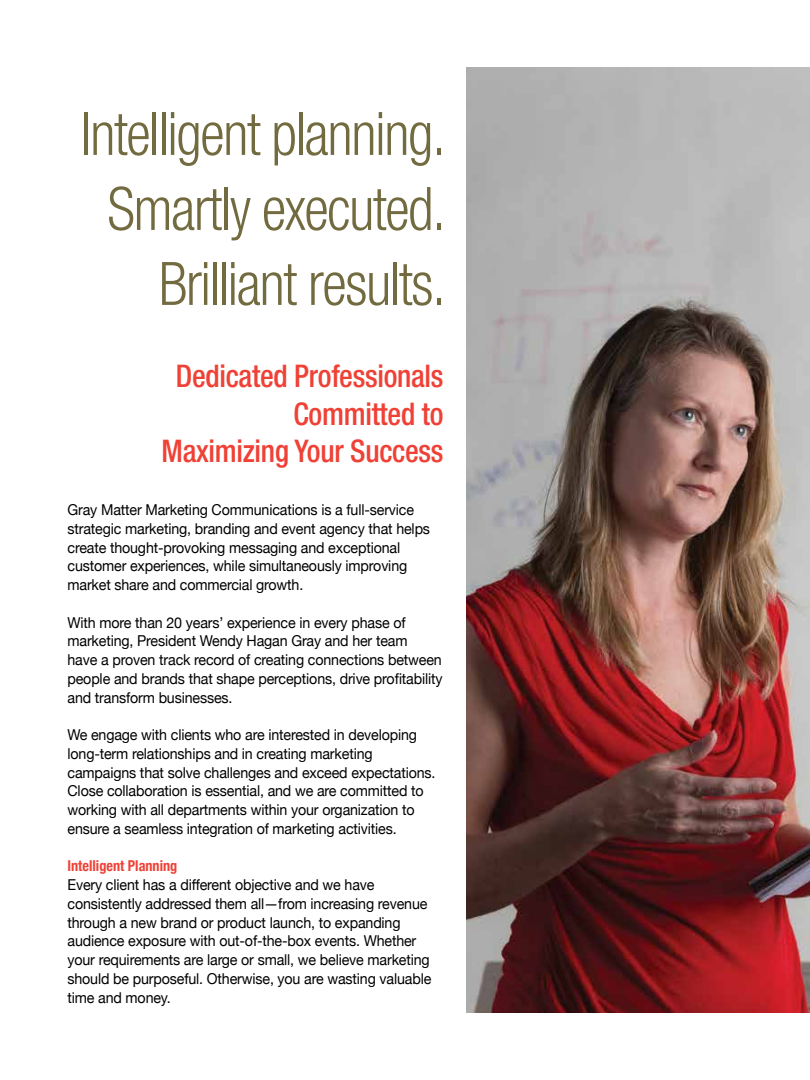
<style>
.page{position:relative;width:810px;height:1080px;background:#fff}
.page>*{position:absolute;margin:0;border:0;box-sizing:border-box;transform-origin:0 0}
.t1{font:300 condensed 60px/75px "Helvetica Neue";letter-spacing:-.025em;color:#736b40;text-align:right;scale:.95 1}
.t2{font:500 condensed 31.25px/37.5px "Helvetica Neue";letter-spacing:-.01em;color:#ef4136;text-align:right;scale:.95 1}
.t3{font:15px/18.8px "Helvetica Neue";letter-spacing:-.01em;color:#000;scale:.95 1}
.t4{font:700 condensed 15px "Helvetica Neue";color:#ef4136;scale:.95 1}
</style>
<div class="page">
<img style="left:466px;top:68px;width:344px;height:944px">
<h1 class="t1" style="left:81px;top:96px;width:385px">Intelligent planning.<br>Smartly executed.<br>Brilliant results.</h1>
<h2 class="t2" style="left:162px;top:357px;width:298px">Dedicated Professionals<br>Committed to<br>Maximizing Your Success</h2>
<p class="t3" style="left:68px;top:500px;width:383px">Gray Matter Marketing Communications is a full-service strategic marketing, branding and event agency that helps create thought-provoking messaging and exceptional customer experiences, while simultaneously improving market share and commercial growth.</p>
<p class="t3" style="left:68px;top:613px;width:396px">With more than 20 years’ experience in every phase of marketing, President Wendy Hagan Gray and her team<br>have a proven track record of creating connections between people and brands that shape perceptions, drive profitability and transform businesses.</p>
<p class="t3" style="left:68px;top:725px;width:389px">We engage with clients who are interested in developing long-term relationships and in creating marketing campaigns that solve challenges and exceed expectations.<br>Close collaboration is essential, and we are committed to working with all departments within your organization to ensure a seamless integration of marketing activities.</p>
<p class="t4" style="left:68px;top:857px;width:117px">Intelligent Planning</p>
<p class="t3" style="left:68px;top:875px;width:385px">Every client has a different objective and we have consistently addressed them all—from increasing revenue through a new brand or product launch, to expanding audience exposure with out-of-the-box events. Whether your requirements are large or small, we believe marketing should be purposeful. Otherwise, you are wasting valuable time and money.</p>
</div>
